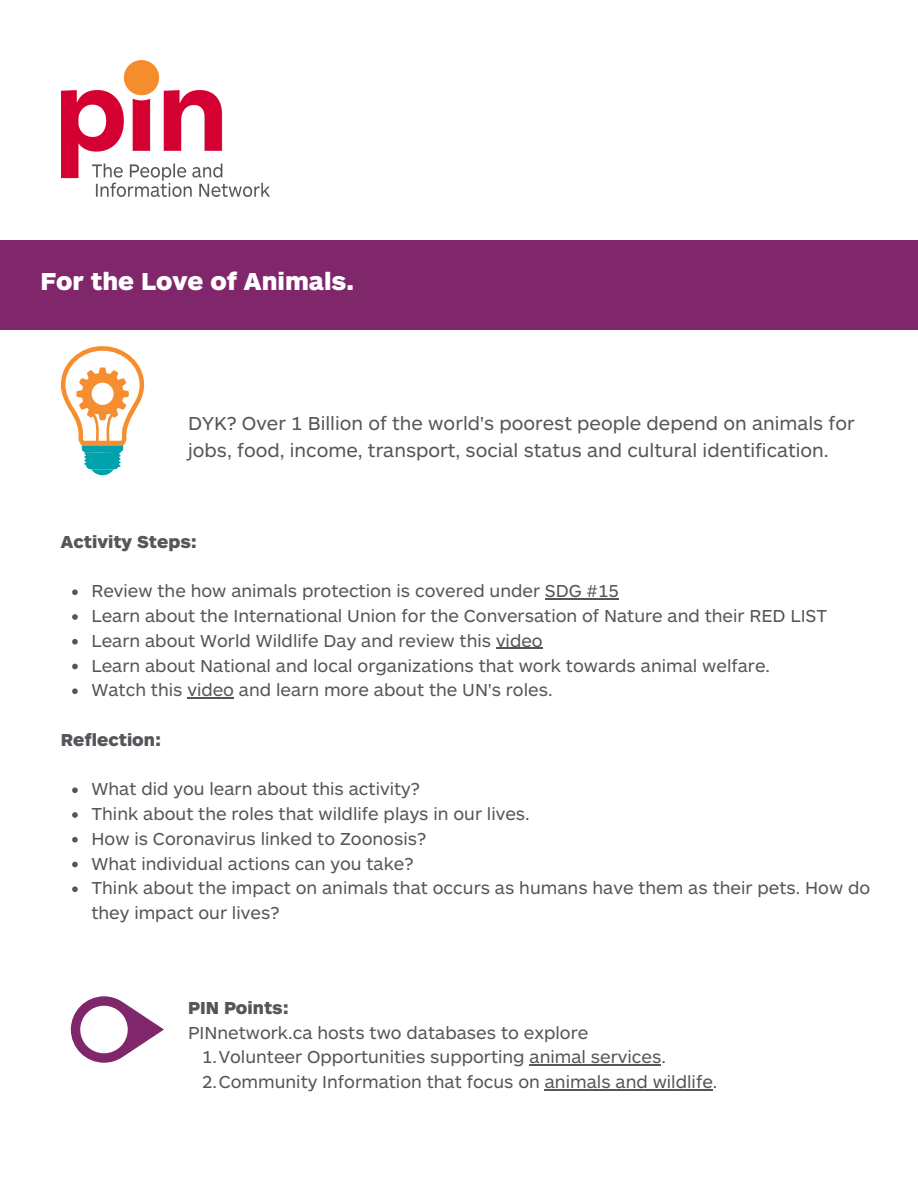
<style>
.page{position:relative;width:918px;height:1188px;background:#fff}
.page>*{position:absolute;margin:0;border:0;box-sizing:border-box;transform-origin:0 0}
.t1{font:900 25.5px "ARS Maquette";color:#fff}
.t2{font:19.5px/27px "ARS Maquette";color:#53565a}
.t3{font:18px/24.8px "ARS Maquette";color:#53565a}
.t4{font:900 18px "ARS Maquette";color:#53565a}
</style>
<div class="page">
<div style="left:0;top:240px;width:918px;height:90px;background:#80276c"></div>
<svg style="left:71px;top:996px;width:93px;height:67px"></svg>
<div style="left:80px;top:1006px;width:48px;height:47px;background:#fff;border-radius:50%"></div>
<svg style="left:61px;top:346px;width:83px;height:129px"></svg>
<svg style="left:72px;top:589px;width:6px;height:6px"></svg>
<hr style="left:545px;top:598px;width:74px;height:2px;background:#53565a">
<svg style="left:72px;top:614px;width:6px;height:6px"></svg>
<svg style="left:72px;top:639px;width:6px;height:6px"></svg>
<hr style="left:496px;top:648px;width:47px;height:1px;background:#53565a">
<svg style="left:72px;top:664px;width:6px;height:5px"></svg>
<svg style="left:72px;top:688px;width:6px;height:6px"></svg>
<hr style="left:187px;top:697px;width:47px;height:2px;background:#53565a">
<svg style="left:72px;top:787px;width:6px;height:6px"></svg>
<svg style="left:72px;top:812px;width:6px;height:6px"></svg>
<svg style="left:72px;top:837px;width:6px;height:6px"></svg>
<svg style="left:72px;top:862px;width:6px;height:5px"></svg>
<svg style="left:72px;top:886px;width:6px;height:6px"></svg>
<hr style="left:530px;top:1064px;width:131px;height:2px;background:#53565a">
<hr style="left:545px;top:1089px;width:168px;height:1px;background:#53565a">
<img style="left:61px;top:60px;width:208px;height:137px">
<h1 class="t1" style="left:40px;top:264px;width:315px">For the Love of Animals.</h1>
<p class="t2" style="left:188px;top:409px;width:668px">DYK? Over 1 Billion of the world's poorest people depend on animals for jobs, food, income, transport, social status and cultural identification.</p>
<p class="t4" style="left:61px;top:530px;width:138px">Activity Steps:</p>
<p class="t3" style="left:91px;top:578px;width:737px">Review the how animals protection is covered under SDG #15<br>Learn about the International Union for the Conversation of Nature and their RED LIST Learn about World Wildlife Day and review this video<br>Learn about National and local organizations that work towards animal welfare.<br>Watch this video and learn more about the UN's roles.</p>
<p class="t4" style="left:61px;top:728px;width:102px">Reflection:</p>
<p class="t3" style="left:91px;top:776px;width:780px">What did you learn about this activity?<br>Think about the roles that wildlife plays in our lives.<br>How is Coronavirus linked to Zoonosis?<br>What individual actions can you take?<br>Think about the impact on animals that occurs as humans have them as their pets. How do they impact our lives?</p>
<p class="t4" style="left:188px;top:996px;width:102px">PIN Points:</p>
<p class="t3" style="left:188px;top:1019px;width:402px">PINnetwork.ca hosts two databases to explore</p>
<p class="t3" style="left:202px;top:1044px;width:517px">1.Volunteer Opportunities supporting animal services.<br>2.Community Information that focus on animals and wildlife.</p>
</div>
